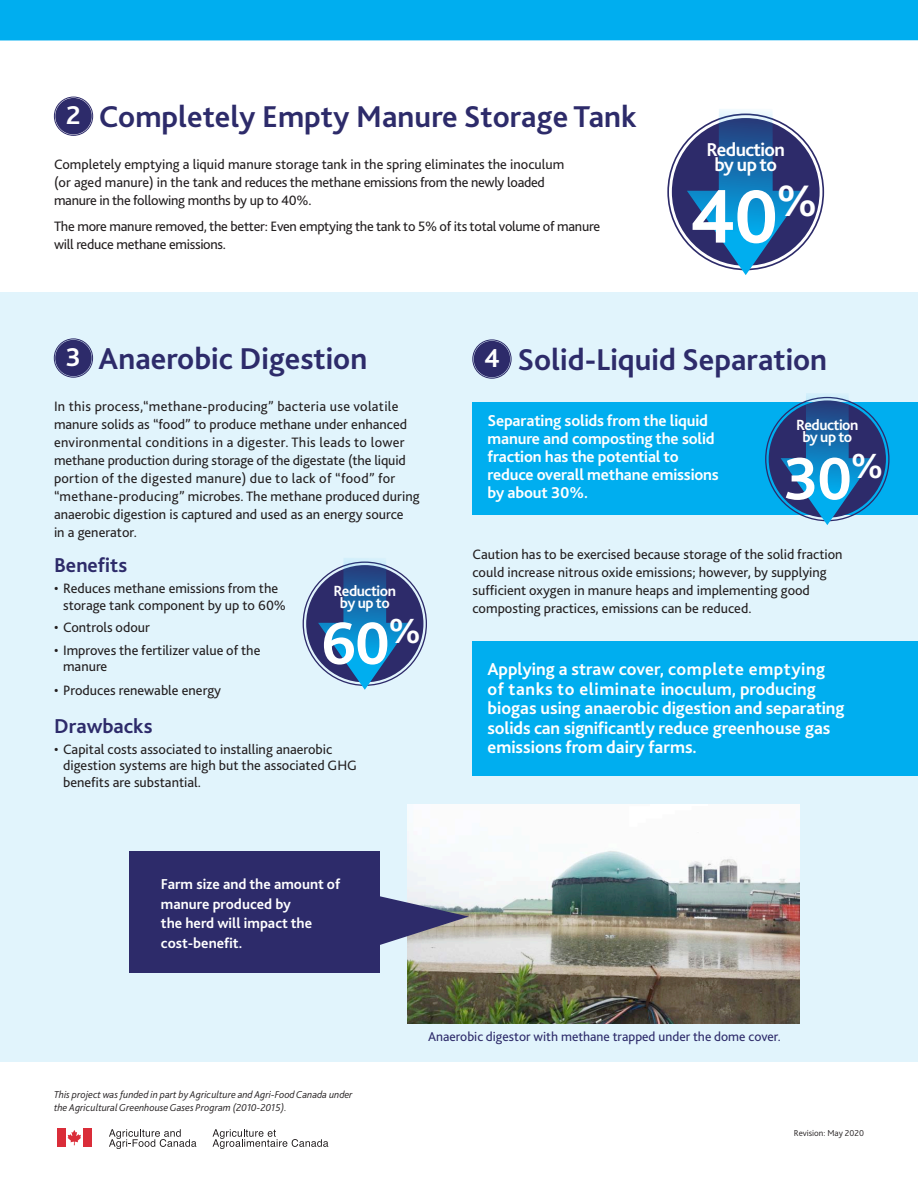
<style>
.page{position:relative;width:918px;height:1188px;background:#fff}
.page>*{position:absolute;margin:0;border:0;box-sizing:border-box;transform-origin:0 0}
.texte{font:700 79.05px "Bliss 2";color:#fff}
.texte-2{font:700 62.85px "Bliss 2";color:#fff}
.titre_2_tom{font:700 31.5px "Bliss 2";color:#2d2b6a}
.texte-3{font:700 27px "Bliss 2";color:#fff}
.texte-4{font:700 21px "Bliss 2";color:#2d2b6a}
.titre_2{font:700 19.5px/15.1px "Bliss 2";letter-spacing:-.03em;color:#fff;text-align:center}
.texte-5{font:700 18px/19.5px "Bliss 2";color:#fff}
.texte-6{font:700 16.5px/18px "Bliss 2";letter-spacing:-.01em;color:#fff}
.titre_2-2{font:700 15.45px/12px "Bliss 2";letter-spacing:-.03em;color:#fff;text-align:center}
.texte-7{font:700 15px/19.5px "Bliss 2";color:#fff}
.texte-8{font:14.25px/18px "Bliss 2";color:#231f20}
.texte-9{font:14.25px/18px "Bliss 2";letter-spacing:-.02em;color:#231f20}
.Figures{font:13.5px "Bliss 2";color:#2d2b6a}
.texte-10{font:italic 300 10.5px/12.6px "Bliss 2";color:#231f20}
.t1{font:300 9px "Bliss 2";color:#231f20}
</style>
<div class="page">
<div style="left:0;top:292px;width:918px;height:770px;background:#e1f4fc"></div>
<img style="left:407px;top:805px;width:393px;height:218px">
<div style="left:55px;top:98px;width:37px;height:36px;background:#2d2b6a;border-radius:50%"></div>
<div style="left:54px;top:97px;width:39px;height:39px;border:1px solid #2d2b6a;border-radius:50%"></div>
<div style="left:55px;top:340px;width:37px;height:36px;background:#2d2b6a;border-radius:50%"></div>
<div style="left:54px;top:339px;width:39px;height:38px;border:1px solid #2d2b6a;border-radius:50%"></div>
<div style="left:0;top:0;width:918px;height:40px;background:#00aeef"></div>
<div style="left:130px;top:852px;width:250px;height:121px;background:#2d2b6a"></div>
<svg style="left:380px;top:892px;width:89px;height:70px"></svg>
<div style="left:474px;top:341px;width:36px;height:36px;background:#2d2b6a;border-radius:50%"></div>
<div style="left:473px;top:340px;width:38px;height:39px;border:1px solid #2d2b6a;border-radius:50%"></div>
<div style="left:472px;top:642px;width:446px;height:134px;background:#00aeef"></div>
<div style="left:472px;top:402px;width:446px;height:113px;background:#00aeef"></div>
<div style="left:769px;top:400px;width:117px;height:118px;background:#2d2b6a;border-radius:50%"></div>
<svg style="left:781px;top:393px;width:93px;height:132px"></svg>
<div style="left:672px;top:118px;width:148px;height:148px;background:#2d2b6a;border-radius:50%"></div>
<svg style="left:687px;top:109px;width:118px;height:166px"></svg>
<div style="left:306px;top:565px;width:117px;height:117px;background:#2d2b6a;border-radius:50%"></div>
<svg style="left:318px;top:558px;width:94px;height:132px"></svg>
<div style="left:83px;top:1128px;width:9px;height:19px;background:#da2d39"></div>
<svg style="left:67px;top:1130px;width:14px;height:15px"></svg>
<div style="left:57px;top:1128px;width:9px;height:19px;background:#da2d39"></div>
<svg style="left:213px;top:1129px;width:115px;height:20px"></svg>
<svg style="left:109px;top:1129px;width:87px;height:20px"></svg>
<p class="texte-3" style="left:66px;top:99px;width:16px">2</p>
<p class="titre_2_tom" style="left:99px;top:97px;width:539px">Completely Empty Manure Storage Tank</p>
<p class="texte-8" style="left:54px;top:155px;width:512px">Completely emptying a liquid manure storage tank in the spring eliminates the inoculum (or aged manure) in the tank and reduces the methane emissions from the newly loaded manure in the following months by up to 40%.</p>
<p class="texte-9" style="left:54px;top:217px;width:548px">The more manure removed, the better: Even emptying the tank to 5% of its total volume of manure will reduce methane emissions.</p>
<p class="titre_2" style="left:706px;top:141px;width:80px">Reduction by up to</p>
<p class="texte" style="left:689px;top:167px;width:130px">40<sup>%</sup></p>
<p class="texte-3" style="left:66px;top:340px;width:17px">3</p>
<p class="titre_2_tom" style="left:99px;top:339px;width:270px">Anaerobic Digestion</p>
<p class="texte-8" style="left:54px;top:397px;width:367px">In this process,“methane-producing” bacteria use volatile manure solids as “food” to produce methane under enhanced environmental conditions in a digester. This leads to lower methane production during storage of the digestate (the liquid portion of the digested manure) due to lack of “food” for “methane-producing” microbes. The methane produced during anaerobic digestion is captured and used as an energy source<br>in a generator.</p>
<p class="texte-4" style="left:54px;top:552px;width:75px">Benefits</p>
<p class="texte-8" style="left:63px;top:580px;width:224px;line-height:16.5px;text-indent:-9px">• Reduces methane emissions from the storage tank component by up to 60%</p>
<p class="texte-8" style="left:54px;top:618px;width:97px">• Controls odour</p>
<p class="texte-8" style="left:63px;top:641px;width:199px;line-height:16.5px;text-indent:-9px">• Improves the fertilizer value of the manure</p>
<p class="texte-8" style="left:54px;top:681px;width:169px">• Produces renewable energy</p>
<p class="texte-4" style="left:54px;top:713px;width:100px">Drawbacks</p>
<p class="texte-8" style="left:63px;top:740px;width:295px;line-height:16.5px;text-indent:-9px">• Capital costs associated to installing anaerobic digestion systems are high but the associated GHG benefits are substantial.</p>
<p class="titre_2-2" style="left:334px;top:585px;width:64px">Reduction by up to</p>
<p class="texte-2" style="left:321px;top:604px;width:102px">60<sup>%</sup></p>
<p class="texte-3" style="left:484px;top:341px;width:17px">4</p>
<p class="titre_2_tom" style="left:517px;top:340px;width:311px">Solid-Liquid Separation</p>
<p class="texte-6" style="left:488px;top:411px;width:233px">Separating solids from the liquid manure and composting the solid fraction has the potential to reduce overall methane emissions by about 30%.</p>
<p class="titre_2-2" style="left:796px;top:419px;width:64px">Reduction by up to</p>
<p class="texte-2" style="left:784px;top:439px;width:101px">30<sup>%</sup></p>
<p class="texte-8" style="left:472px;top:545px;width:372px">Caution has to be exercised because storage of the solid fraction could increase nitrous oxide emissions; however, by supplying sufficient oxygen in manure heaps and implementing good composting practices, emissions can be reduced.</p>
<p class="texte-5" style="left:488px;top:659px;width:358px">Applying a straw cover, complete emptying of tanks to eliminate inoculum, producing biogas using anaerobic digestion and separating solids can significantly reduce greenhouse gas emissions from dairy farms.</p>
<p class="texte-7" style="left:161px;top:874px;width:181px">Farm size and the amount of manure produced by<br>the herd will impact the cost-benefit.</p>
<p class="texte-10" style="left:54px;top:1088px;width:300px">This project was funded in part by Agriculture and Agri-Food Canada under the Agricultural Greenhouse Gases Program (2010-2015).</p>
<p class="Figures" style="left:428px;top:1028px;width:354px">Anaerobic digestor with methane trapped under the dome cover.</p>
<p class="t1" style="left:794px;top:1128px;width:72px">Revision: May 2020</p>
</div>
